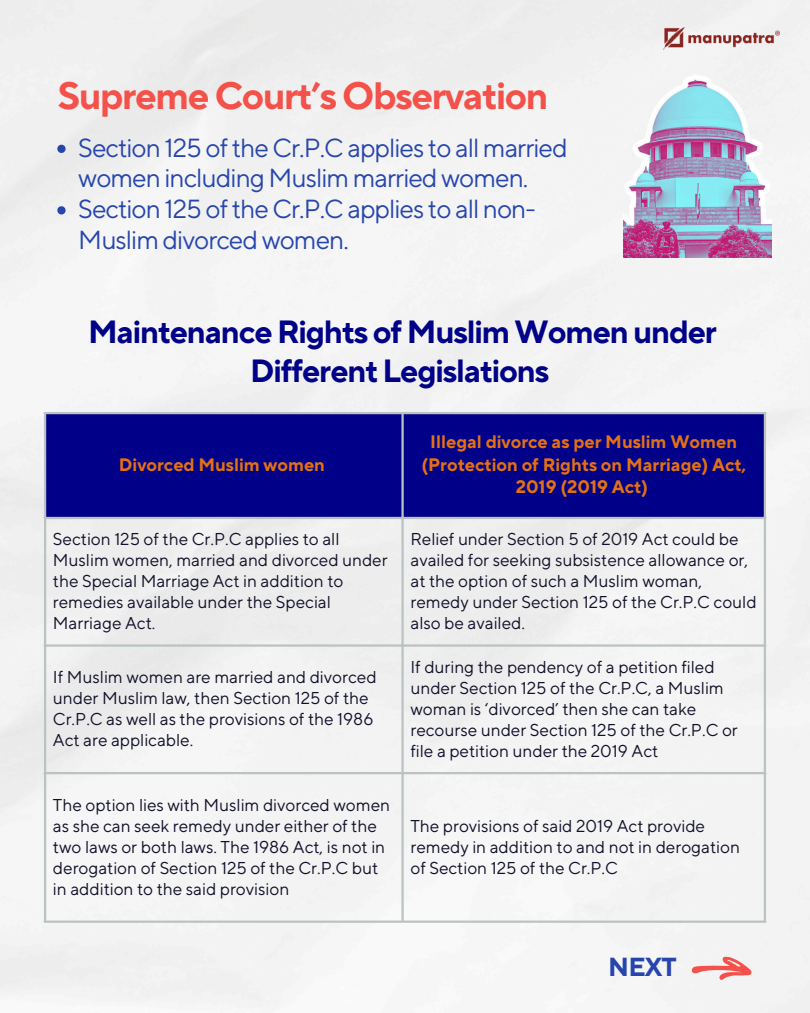
<style>
.page{position:relative;width:810px;height:1013px;background:#fff}
.page>*{position:absolute;margin:0;border:0;box-sizing:border-box;transform-origin:0 0}
.t1{font:700 38px "TT Norms Pro";letter-spacing:-.035em;color:#f5514b}
.t2{font:700 32px/38.2px "TT Norms Pro";letter-spacing:-.035em;color:#008;text-align:center}
.t3{font:26px/30.8px "TT Norms Pro";letter-spacing:-.035em;color:#2746ad}
.t4{font:700 26px "TT Norms Pro";color:#2746ad}
.t5{font:700 18px/22.5px "TT Norms Pro";color:#e37114;text-align:center}
.t6{font:17.1px/21px "TT Norms Pro";color:#0f1029}
</style>
<div class="page">
<div style="left:0;top:0;width:810px;height:1012px;background:#f3f3f3"></div>
<svg style="left:57px;top:145px;width:9px;height:8px"></svg>
<svg style="left:57px;top:206px;width:9px;height:8px"></svg>
<svg style="left:691px;top:953px;width:62px;height:29px"></svg>
<img style="left:623px;top:59px;width:148px;height:198px">
<div style="left:46px;top:414px;width:718px;height:103px;background:#008"></div>
<hr style="left:44px;top:414px;width:2px;height:506px;background:#bac3c1">
<hr style="left:401px;top:414px;width:3px;height:506px;background:#bac3c1">
<hr style="left:764px;top:414px;width:2px;height:506px;background:#bac3c1">
<hr style="left:44px;top:412px;width:722px;height:2px;background:#bac3c1">
<hr style="left:44px;top:517px;width:722px;height:2px;background:#bac3c1">
<hr style="left:44px;top:644px;width:722px;height:2px;background:#bac3c1">
<hr style="left:44px;top:772px;width:722px;height:2px;background:#bac3c1">
<hr style="left:44px;top:920px;width:722px;height:2px;background:#bac3c1">
<img style="left:664px;top:27px;width:116px;height:22px">
<p class="t1" style="left:58px;top:73px;width:492px">Supreme Court’s Observation</p>
<h1 class="t3" style="left:78px;top:133px;width:491px">Section 125 of the Cr.P.C applies to all married women including Muslim married women.</h1>
<p class="t3" style="left:78px;top:195px;width:459px">Section 125 of the Cr.P.C applies to all non-<br>Muslim divorced women.</p>
<p class="t2" style="left:88px;top:314px;width:631px">Maintenance Rights of Muslim Women under<br>Different Legislations</p>
<p class="t5" style="left:119px;top:454px;width:208px">Divorced Muslim women</p>
<p class="t5" style="left:421px;top:431px;width:326px">Illegal divorce as per Muslim Women (Protection of Rights on Marriage) Act,<br>2019 (2019 Act)</p>
<h2 class="t6" style="left:53px;top:529px;width:336px">Section 125 of the Cr.P.C applies to all Muslim women, married and divorced under the Special Marriage Act in addition to remedies available under the Special Marriage Act.</h2>
<p class="t6" style="left:410px;top:529px;width:348px">Relief under Section 5 of 2019 Act could be availed for seeking subsistence allowance or, at the option of such a Muslim woman, remedy under Section 125 of the Cr.P.C could also be availed.</p>
<p class="t6" style="left:53px;top:667px;width:325px">If Muslim women are married and divorced under Muslim law, then Section 125 of the Cr.P.C as well as the provisions of the 1986<br>Act are applicable.</p>
<p class="t6" style="left:410px;top:657px;width:329px">If during the pendency of a petition filed under Section 125 of the Cr.P.C, a Muslim woman is ‘divorced’ then she can take recourse under Section 125 of the Cr.P.C or file a petition under the 2019 Act</p>
<p class="t6" style="left:53px;top:795px;width:339px">The option lies with Muslim divorced women as she can seek remedy under either of the two laws or both laws. The 1986 Act, is not in derogation of Section 125 of the Cr.P.C but in addition to the said provision</p>
<p class="t6" style="left:410px;top:816px;width:331px">The provisions of said 2019 Act provide remedy in addition to and not in derogation of Section 125 of the Cr.P.C</p>
<p class="t4" style="left:608px;top:951px;width:70px">NEXT</p>
</div>
